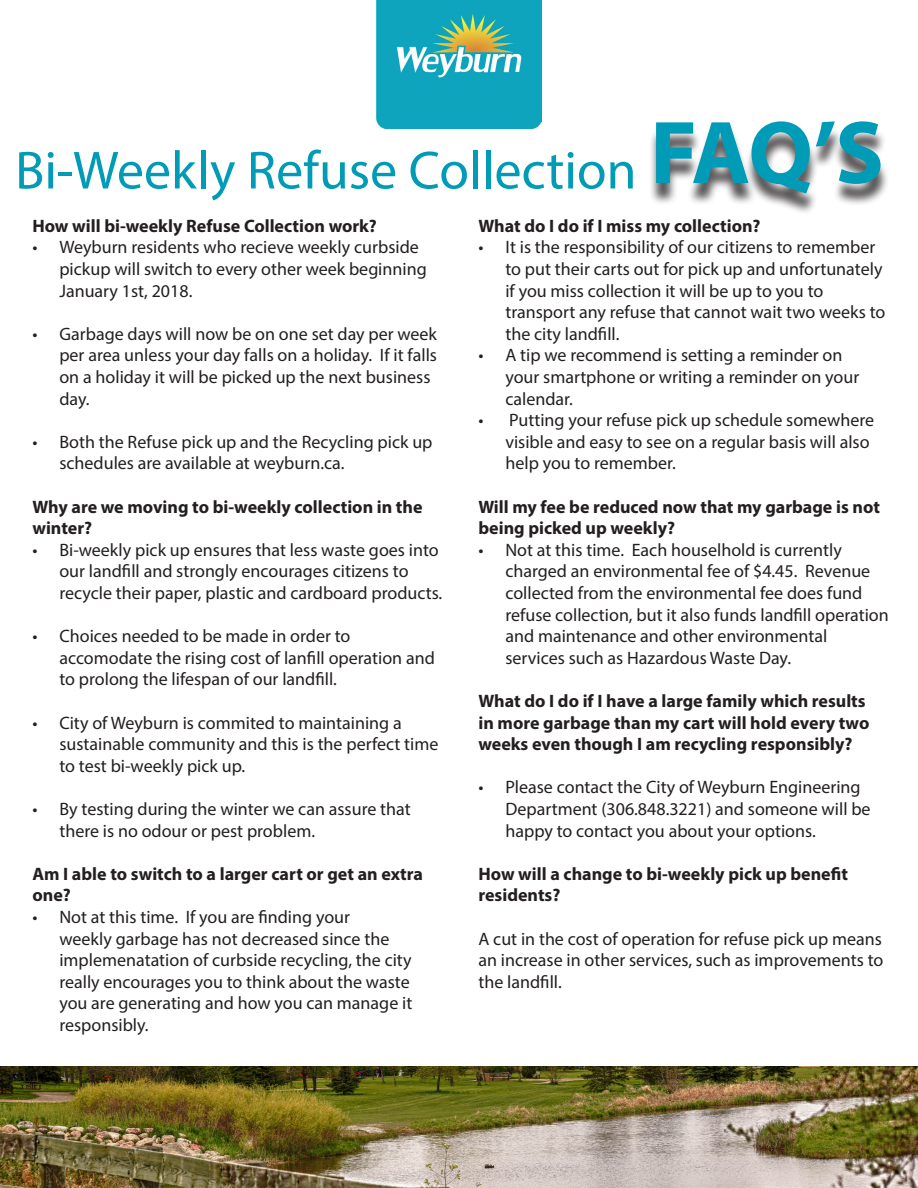
<style>
.page{position:relative;width:918px;height:1188px;background:#fff}
.page>*{position:absolute;margin:0;border:0;box-sizing:border-box;transform-origin:0 0}
.t1{font:700 90px "Myriad Pro";color:#009bb6}
.t2{font:54px "Myriad Pro";color:#009bb6}
.t3{font:18px/21.6px "Myriad Pro";color:#231f20}
.t4{font:700 18px/21.6px "Myriad Pro";color:#231f20}
</style>
<div class="page">
<div style="left:649px;top:128px;width:241px;height:88px;background:#231f20;opacity:.75"></div>
<img style="left:376px;top:0;width:166px;height:128px">
<img style="left:0;top:1066px;width:918px;height:122px">
<p class="t2" style="left:15px;top:137px;width:623px">Bi-Weekly Refuse Collection</p>
<p class="t1" style="left:650px;top:94px;width:235px">FAQ’S</p>
<p class="t4" style="left:32px;top:214px;width:346px">How will bi-weekly Refuse Collection work?</p>
<p class="t3" style="left:59px;top:236px;width:369px;text-indent:-27px">• Weyburn residents who recieve weekly curbside pickup will switch to every other week beginning<br>January 1st, 2018.</p>
<p class="t3" style="left:59px;top:323px;width:379px;text-indent:-27px">• Garbage days will now be on one set day per week per area unless your day falls on a holiday. If it falls on a holiday it will be picked up the next business day.</p>
<p class="t3" style="left:59px;top:431px;width:375px;text-indent:-27px">• Both the Refuse pick up and the Recycling pick up schedules are available at weyburn.ca.</p>
<p class="t4" style="left:32px;top:495px;width:392px">Why are we moving to bi-weekly collection in the winter?</p>
<p class="t3" style="left:59px;top:539px;width:384px;text-indent:-27px">• Bi-weekly pick up ensures that less waste goes into our landfill and strongly encourages citizens to recycle their paper, plastic and cardboard products.</p>
<p class="t3" style="left:59px;top:625px;width:377px;text-indent:-27px">• Choices needed to be made in order to accomodate the rising cost of lanfill operation and to prolong the lifespan of our landfill.</p>
<p class="t3" style="left:59px;top:711px;width:381px;text-indent:-27px">• City of Weyburn is commited to maintaining a sustainable community and this is the perfect time to test bi-weekly pick up.</p>
<p class="t3" style="left:59px;top:798px;width:353px;text-indent:-27px">• By testing during the winter we can assure that there is no odour or pest problem.</p>
<p class="t4" style="left:32px;top:862px;width:392px">Am I able to switch to a larger cart or get an extra one?</p>
<p class="t3" style="left:59px;top:906px;width:354px;text-indent:-27px">• Not at this time. If you are finding your<br>weekly garbage has not decreased since the implemenatation of curbside recycling, the city really encourages you to think about the waste you are generating and how you can manage it responsibly.</p>
<p class="t4" style="left:478px;top:214px;width:284px">What do I do if I miss my collection?</p>
<p class="t3" style="left:505px;top:236px;width:381px;text-indent:-27px">• It is the responsibility of our citizens to remember to put their carts out for pick up and unfortunately if you miss collection it will be up to you to transport any refuse that cannot wait two weeks to the city landfill.</p>
<p class="t3" style="left:505px;top:344px;width:355px;text-indent:-27px">• A tip we recommend is setting a reminder on your smartphone or writing a reminder on your calendar.</p>
<p class="t3" style="left:505px;top:409px;width:370px;text-indent:-27px">• Putting your refuse pick up schedule somewhere visible and easy to see on a regular basis will also help you to remember.</p>
<p class="t4" style="left:478px;top:495px;width:403px">Will my fee be reduced now that my garbage is not being picked up weekly?</p>
<p class="t3" style="left:505px;top:539px;width:385px;text-indent:-27px">• Not at this time. Each houselhold is currently charged an environmental fee of $4.45. Revenue collected from the environmental fee does fund refuse collection, but it also funds landfill operation and maintenance and other environmental services such as Hazardous Waste Day.</p>
<p class="t4" style="left:478px;top:690px;width:392px">What do I do if I have a large family which results in more garbage than my cart will hold every two weeks even though I am recycling responsibly?</p>
<p class="t3" style="left:505px;top:776px;width:367px;text-indent:-27px">• Please contact the City of Weyburn Engineering<br>Department (306.848.3221) and someone will be happy to contact you about your options.</p>
<p class="t4" style="left:478px;top:862px;width:371px">How will a change to bi-weekly pick up benefit residents?</p>
<p class="t3" style="left:478px;top:927px;width:407px;text-align:justify">A cut in the cost of operation for refuse pick up means an increase in other services, such as improvements to the landfill.</p>
</div>
